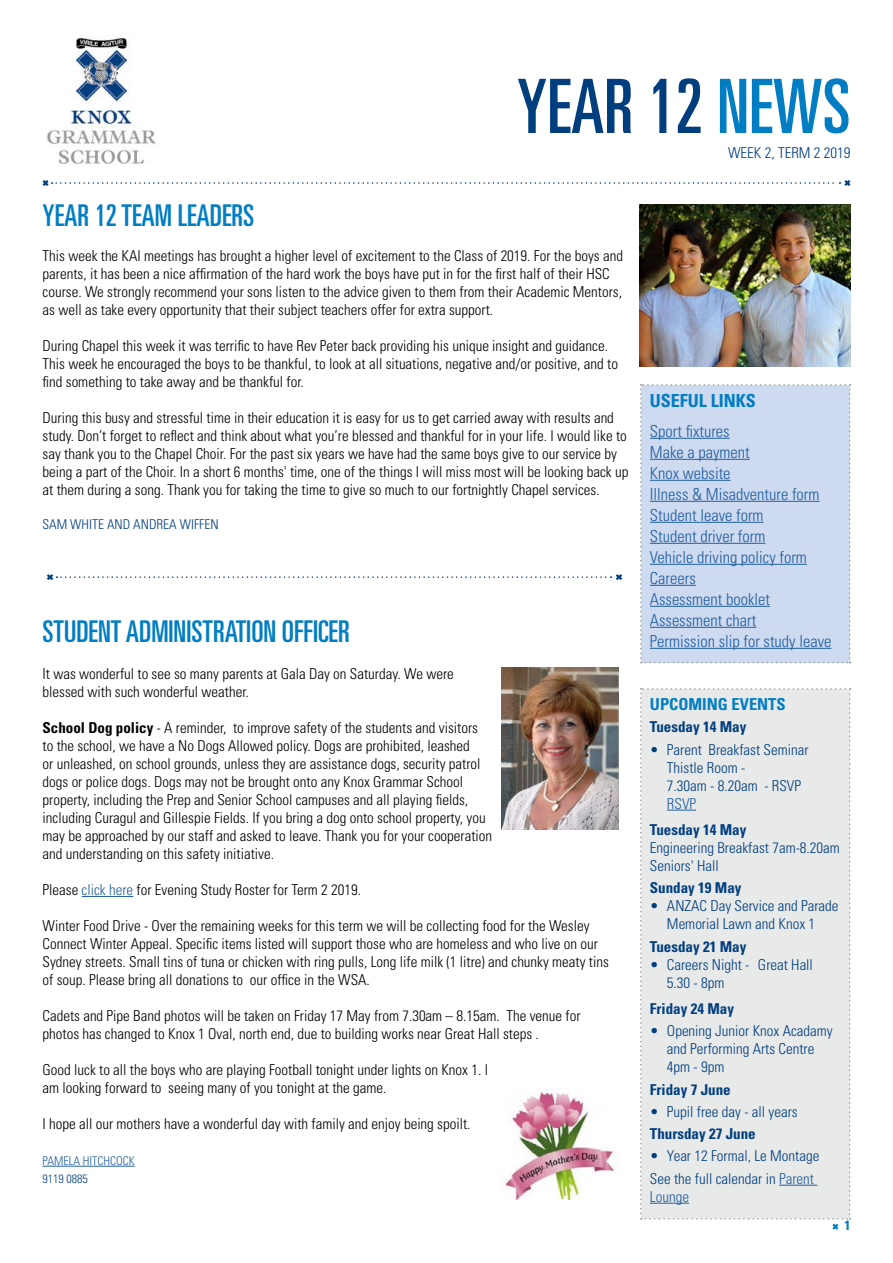
<style>
.page{position:relative;width:893px;height:1263px;background:#fff}
.page>*{position:absolute;margin:0;border:0;box-sizing:border-box;transform-origin:0 0}
.t1{font:ultra-condensed 75px "Univers LT Std";color:#003e7e}
.t2{font:ultra-condensed 30px "Univers LT Std";color:#007dc3}
.t3{font:700 condensed 18px "Univers LT Std";color:#007dc3}
.t4{font:300 condensed 16.5px/21px "Univers LT Std";color:#215e9e}
.t5{font:700 condensed 16.5px "Univers LT Std";color:#007dc3}
.t6{font:300 condensed 15px/18px "Univers LT Std";color:#000}
.t7{font:300 condensed 15px/18px "Univers LT Std";color:#003e7e}
.t8{font:700 condensed 15px "Univers LT Std";color:#003e7e}
.t9{font:300 condensed 15px "Univers LT Std";color:#215e9e}
.t10{font:300 condensed 13.5px "Univers LT Std";color:#003e7e}
.t11{font:700 condensed 13.5px "Univers LT Std";color:#007dc3}
.t12{font:300 condensed 12px "Univers LT Std";color:#215e9e}
.t13{font:300 condensed 12px "Univers LT Std";color:#003e7e}
.s1{color:#007dc3}
.s2{font-weight:700}
.s3{color:#215e9e}
</style>
<div class="page">
<svg style="left:42px;top:180px;width:809px;height:6px"></svg>
<img style="left:47px;top:38px;width:109px;height:126px">
<svg style="left:46px;top:574px;width:577px;height:6px"></svg>
<hr style="left:82px;top:896px;width:51px;height:1px;background:#215e9e">
<hr style="left:43px;top:1166px;width:92px;height:1px;background:#215e9e">
<img style="left:501px;top:667px;width:117px;height:163px">
<img style="left:640px;top:204px;width:210px;height:162px">
<img style="left:501px;top:1089px;width:117px;height:110px">
<div style="left:640px;top:384px;width:211px;height:279px;background:#cddaf0"></div>
<div style="left:640px;top:688px;width:211px;height:542px;background:#e8e9e9"></div>
<h1 class="t1" style="left:517px;top:64px;width:335px">YEAR 12 <span class="s1">NEWS</span></h1>
<h2 class="t2" style="left:43px;top:198px;width:213px">YEAR 12 TEAM LEADERS</h2>
<p class="t6" style="left:43px;top:247px;width:582px">This week the KAI meetings has brought a higher level of excitement to the Class of 2019. For the boys and parents, it has been a nice affirmation of the hard work the boys have put in for the first half of their HSC course. We strongly recommend your sons listen to the advice given to them from their Academic Mentors, as well as take every opportunity that their subject teachers offer for extra support.</p>
<p class="t6" style="left:43px;top:337px;width:577px">During Chapel this week it was terrific to have Rev Peter back providing his unique insight and guidance.<br>This week he encouraged the boys to be thankful, to look at all situations, negative and/or positive, and to find something to take away and be thankful for.</p>
<p class="t6" style="left:43px;top:409px;width:587px">During this busy and stressful time in their education it is easy for us to get carried away with results and study. Don’t forget to reflect and think about what you’re blessed and thankful for in your life. I would like to say thank you to the Chapel Choir. For the past six years we have had the same boys give to our service by being a part of the Choir. In a short 6 months' time, one of the things I will miss most will be looking back up at them during a song. Thank you for taking the time to give so much to our fortnightly Chapel services.</p>
<p class="t10" style="left:43px;top:516px;width:178px">SAM WHITE AND ANDREA WIFFEN</p>
<h2 class="t2" style="left:43px;top:614px;width:309px">STUDENT ADMINISTRATION OFFICER</h2>
<p class="t6" style="left:43px;top:665px;width:413px">It was wonderful to see so many parents at Gala Day on Saturday. We were blessed with such wonderful weather.</p>
<p class="t6" style="left:43px;top:719px;width:451px"><span class="s2">School Dog policy</span> - A reminder, to improve safety of the students and visitors to the school, we have a No Dogs Allowed policy. Dogs are prohibited, leashed<br>or unleashed, on school grounds, unless they are assistance dogs, security patrol dogs or police dogs. Dogs may not be brought onto any Knox Grammar School property, including the Prep and Senior School campuses and all playing fields, including Curagul and Gillespie Fields. If you bring a dog onto school property, you may be approached by our staff and asked to leave. Thank you for your cooperation and understanding on this safety initiative.</p>
<p class="t6" style="left:43px;top:881px;width:320px">Please <span class="s3">click here</span> for Evening Study Roster for Term 2 2019.</p>
<p class="t6" style="left:43px;top:917px;width:568px">Winter Food Drive - Over the remaining weeks for this term we will be collecting food for the Wesley Connect Winter Appeal. Specific items listed will support those who are homeless and who live on our Sydney streets. Small tins of tuna or chicken with ring pulls, Long life milk (1 litre) and chunky meaty tins of soup. Please bring all donations to our office in the WSA.</p>
<p class="t6" style="left:43px;top:1007px;width:540px">Cadets and Pipe Band photos will be taken on Friday 17 May from 7.30am – 8.15am. The venue for photos has changed to Knox 1 Oval, north end, due to building works near Great Hall steps .</p>
<p class="t6" style="left:43px;top:1061px;width:447px">Good luck to all the boys who are playing Football tonight under lights on Knox 1. I am looking forward to seeing many of you tonight at the game.</p>
<p class="t6" style="left:43px;top:1115px;width:430px">I hope all our mothers have a wonderful day with family and enjoy being spoilt.</p>
<p class="t12" style="left:43px;top:1153px;width:94px">PAMELA HITCHCOCK</p>
<p class="t13" style="left:43px;top:1171px;width:47px">9119 0885</p>
<p class="t7" style="left:728px;top:143px;width:124px">WEEK 2, TERM 2 2019</p>
<p class="t3" style="left:650px;top:390px;width:108px">USEFUL LINKS</p>
<p class="t4" style="left:650px;top:420px;width:183px">Sport fixtures<br>Make a payment<br>Knox website<br>Illness &amp; Misadventure form<br>Student leave form<br>Student driver form<br>Vehicle driving policy form<br>Careers<br>Assessment booklet<br>Assessment chart<br>Permission slip for study leave</p>
<p class="t5" style="left:650px;top:694px;width:137px">UPCOMING EVENTS</p>
<p class="t8" style="left:650px;top:718px;width:98px">Tuesday 14 May</p>
<p class="t7" style="left:667px;top:740px;width:143px;text-indent:-17px">• Parent Breakfast Seminar<br>Thistle Room -<br>7.30am - 8.20am - RSVP</p>
<p class="t9" style="left:667px;top:794px;width:31px">RSVP</p>
<p class="t8" style="left:650px;top:820px;width:98px">Tuesday 14 May</p>
<p class="t7" style="left:650px;top:839px;width:191px">Engineering Breakfast 7am-8.20am<br>Seniors' Hall</p>
<p class="t8" style="left:650px;top:879px;width:93px">Sunday 19 May</p>
<p class="t7" style="left:650px;top:897px;width:190px;text-align:center">• ANZAC Day Service and Parade<br>Memorial Lawn and Knox 1</p>
<p class="t8" style="left:650px;top:937px;width:98px">Tuesday 21 May</p>
<p class="t7" style="left:667px;top:955px;width:147px;text-indent:-17px">• Careers Night - Great Hall<br>5.30 - 8pm</p>
<p class="t8" style="left:650px;top:999px;width:86px">Friday 24 May</p>
<p class="t7" style="left:667px;top:1022px;width:167px;text-indent:-17px">• Opening Junior Knox Acadamy and Performing Arts Centre<br>4pm - 9pm</p>
<p class="t8" style="left:650px;top:1080px;width:82px">Friday 7 June</p>
<p class="t7" style="left:650px;top:1102px;width:149px">• Pupil free day - all years</p>
<p class="t8" style="left:650px;top:1124px;width:107px">Thursday 27 June</p>
<p class="t7" style="left:650px;top:1145px;width:171px;line-height:22.2px">• Year 12 Formal, Le Montage<br>See the full calendar in <span class="s3">Parent</span></p>
<p class="t9" style="left:650px;top:1187px;width:41px">Lounge</p>
<p class="t11" style="left:844px;top:1217px;width:7px">1</p>
</div>
